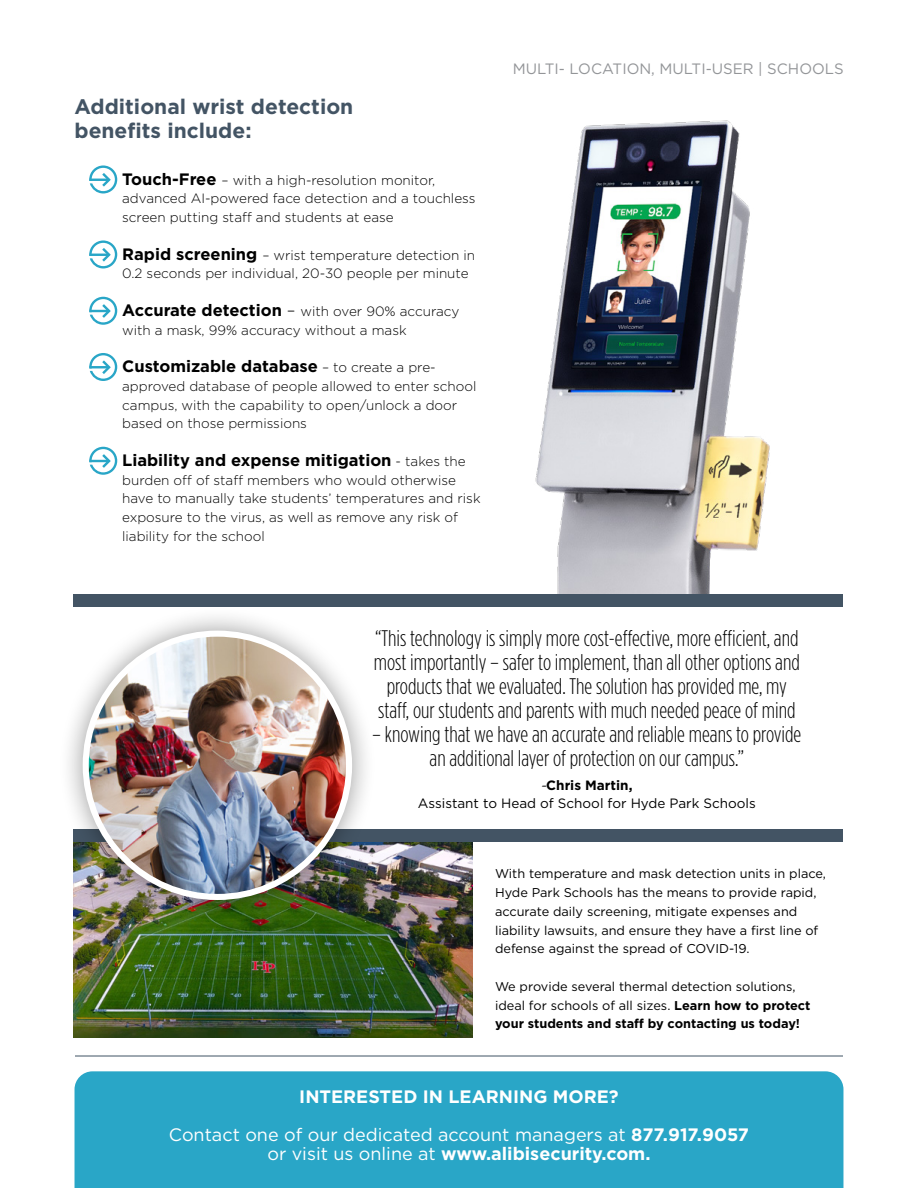
<style>
.page{position:relative;width:918px;height:1188px;background:#fff}
.page>*{position:absolute;margin:0;border:0;box-sizing:border-box;transform-origin:0 0}
.t1{font:300 22.5px/24px "Gotham Condensed";color:#000;text-align:center}
.t2{font:700 21px/24px "Gotham";color:#435464}
.t3{font:18px/37.5px "Gotham";color:#fff;text-align:center}
.t4{font:700 18px "Gotham";color:#fff}
.t5{font:700 16.5px "Gotham";color:#000}
.t6{font:15px "Gotham";color:#939598}
.t7{font:300 13.5px/18.8px "Gotham";color:#000}
.t8{font:13.5px/18px "Gotham";color:#000;text-align:center}
.t9{font:12.75px/18.8px "Gotham";color:#000}
.s1{font-weight:700;font-size:16.5px}
.s2{font-size:16.5px}
.s3{font-weight:300;font-size:13.5px}
.s4{font-family:"Garamond";font-style:italic;font-size:19.5px}
.s5{font-weight:700}
.s6{font-weight:400}
</style>
<div class="page">
<hr style="left:75px;top:1056px;width:768px;height:1px;background:#3f5364">
<img style="left:535px;top:120px;width:235px;height:474px">
<svg style="left:89px;top:165px;width:28px;height:29px"></svg>
<svg style="left:89px;top:240px;width:28px;height:29px"></svg>
<svg style="left:89px;top:297px;width:28px;height:28px"></svg>
<svg style="left:89px;top:353px;width:28px;height:28px"></svg>
<svg style="left:89px;top:447px;width:28px;height:28px"></svg>
<div style="left:74px;top:594px;width:769px;height:12px;background:#435464"></div>
<img style="left:74px;top:842px;width:398px;height:196px">
<div style="left:74px;top:829px;width:769px;height:13px;background:#435464"></div>
<div style="left:58px;top:606px;width:319px;height:319px;background:#000;opacity:.4"></div>
<img style="left:86px;top:634px;width:263px;height:263px;border-radius:132px">
<div style="left:83px;top:631px;width:269px;height:269px;border:6px solid #fff;border-radius:50%"></div>
<div style="left:75px;top:1071px;width:768px;height:117px;background:#29a6c7"></div>
<h2 class="t2" style="left:75px;top:94px;width:280px">Additional wrist detection benefits include:</h2>
<p class="t7" style="left:122px;top:170px;width:355px"><span class="s1">Touch-Free</span> – with a high-resolution monitor, advanced AI-powered face detection and a touchless screen putting staff and students at ease</p>
<p class="t7" style="left:122px;top:245px;width:354px"><span class="s1">Rapid screening</span> – wrist temperature detection in<br>0.2 seconds per individual, 20-30 people per minute</p>
<p class="t7" style="left:122px;top:301px;width:339px"><span class="s1">Accurate detection</span> <span class="s2">–</span> with over 90% accuracy with a mask, 99% accuracy without a mask</p>
<p class="t5" style="left:122px;top:355px;width:315px">Customizable database <span class="s3">– to create a pre-</span></p>
<p class="t7" style="left:122px;top:376px;width:356px">approved database of people allowed to enter school campus, with the capability to open/unlock a door based on those permissions</p>
<p class="t5" style="left:122px;top:449px;width:345px">Liability and expense mitigation <span class="s3">- takes the</span></p>
<p class="t7" style="left:122px;top:470px;width:360px">burden off of staff members who would otherwise have to manually take students’ temperatures and risk exposure to the virus, as well as remove any risk of liability for the school</p>
<p class="t6" style="left:513px;top:59px;width:333px">MULTI- LOCATION, MULTI-USER | SCHOOLS</p>
<p class="t1" style="left:374px;top:626px;width:427px">“This technology is simply more cost-effective, more efficient, and most importantly – safer to implement, than all other options and products that we evaluated. The solution has provided me, my staff, our students and parents with much needed peace of mind</p>
<h1 class="t1" style="left:372px;top:722px;width:431px">– knowing that we have an accurate and reliable means to provide an additional layer of protection on our campus.”</h1>
<p class="t8" style="left:418px;top:776px;width:339px"><span class="s4">-</span><span class="s5">Chris Martin,<br></span>Assistant to Head of School for Hyde Park Schools</p>
<p class="t9" style="left:495px;top:864px;width:333px">With temperature and mask detection units in place, Hyde Park Schools has the means to provide rapid, accurate daily screening, mitigate expenses and liability lawsuits, and ensure they have a first line of defense against the spread of COVID-19.</p>
<p class="t9" style="left:495px;top:977px;width:317px">We provide several thermal detection solutions, ideal for schools of all sizes. <span class="s5">Learn how to protect your students and staff by contacting us today!</span></p>
<h3 class="t3" style="left:169px;top:1078px;width:582px"><span class="s5">INTERESTED IN LEARNING MORE?<br></span>Contact one of our dedicated account managers at <span class="s5">877.917.9057</span></h3>
<h3 class="t4" style="left:267px;top:1141px;width:385px"><span class="s6">or visit us online at</span> www.alibisecurity.com.</h3>
</div>
